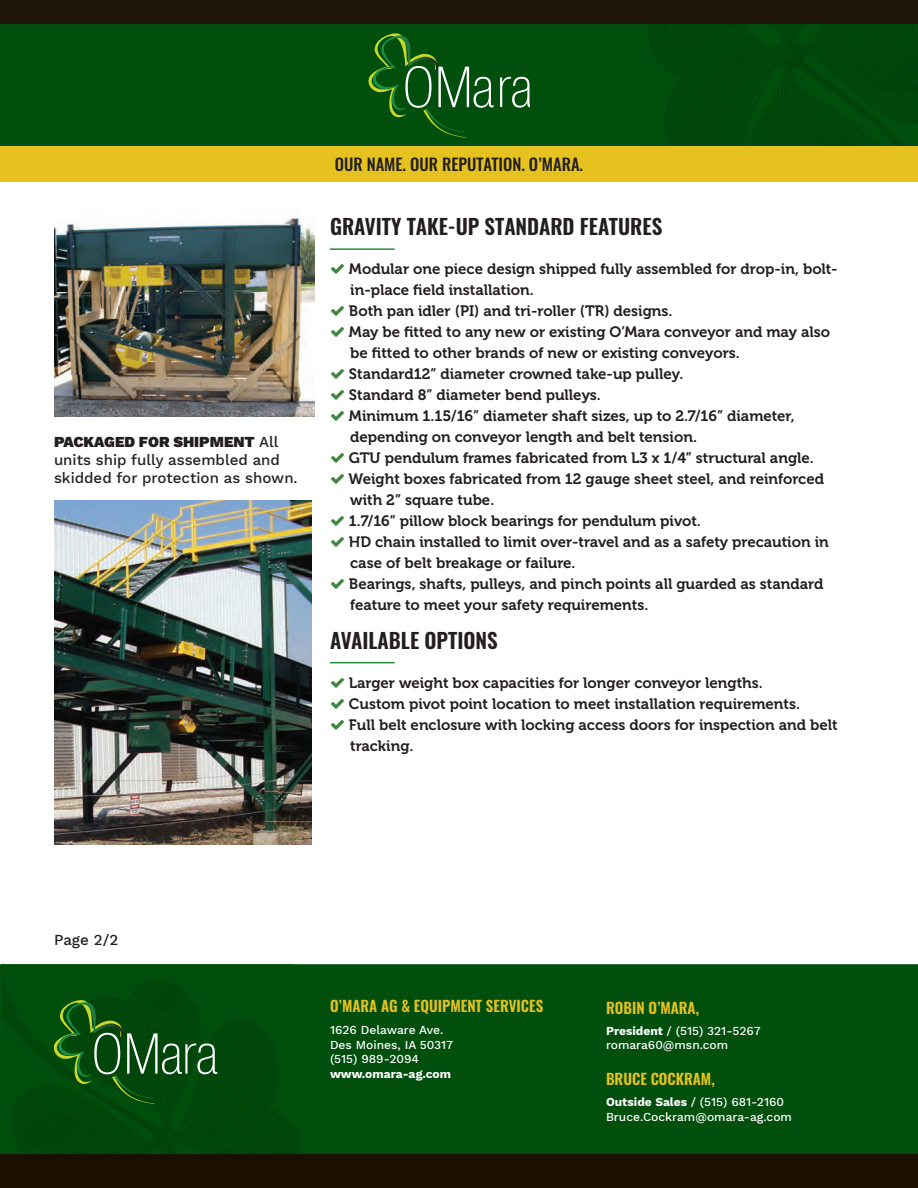
<style>
.page{position:relative;width:918px;height:1188px;background:#fff}
.page>*{position:absolute;margin:0;border:0;box-sizing:border-box;transform-origin:0 0}
.t1{font:600 21px "Oswald";color:#231f20}
.t2{font:500 16.5px "Oswald";color:#231f20}
.t3{font:15px "Museo 700";color:#231f20}
.t4{font:500 15px/18px "Work Sans";color:#231f20}
.t5{font:600 15px "Oswald";color:#e4c120}
.t6{font:500 12px/14.4px "Work Sans";color:#fff}
.t7{font:700 12px "Work Sans";color:#fff}
.s1{font-weight:900}
.s2{font-weight:700}
</style>
<div class="page">
<div style="left:0;top:24px;width:643px;height:122px;background:#004f0d"></div>
<div style="left:643px;top:24px;width:275px;height:122px;background:#00470b"></div>
<div style="left:0;top:0;width:918px;height:24px;background:#1f140a"></div>
<div style="left:0;top:146px;width:918px;height:35px;background:#e6c221"></div>
<svg style="left:500px;top:77px;width:29px;height:31px"></svg>
<svg style="left:367px;top:33px;width:127px;height:105px"></svg>
<div style="left:0;top:964px;width:918px;height:190px;background:#004f0d"></div>
<img style="left:2px;top:964px;width:300px;height:190px">
<div style="left:0;top:1154px;width:918px;height:34px;background:#1c0f00"></div>
<svg style="left:54px;top:1000px;width:163px;height:103px"></svg>
<hr style="left:330px;top:248px;width:65px;height:2px;background:#268f3b">
<hr style="left:330px;top:662px;width:65px;height:1px;background:#268f3b">
<img style="left:54px;top:216px;width:261px;height:200px">
<img style="left:54px;top:501px;width:258px;height:344px">
<p class="t4" style="left:54px;top:433px;width:245px"><span class="s1">PACKAGED FOR SHIPMENT</span> All units ship fully assembled and skidded for protection as shown.</p>
<p class="t2" style="left:335px;top:156px;width:250px">OUR NAME. OUR REPUTATION. O’MARA.</p>
<p class="t1" style="left:330px;top:215px;width:334px">GRAVITY TAKE-UP STANDARD FEATURES</p>
<p class="t3" style="left:349px;top:260px;width:490px">Modular one piece design shipped fully assembled for drop-in, bolt-</p>
<p class="t3" style="left:350px;top:281px;width:185px">in-place field installation.</p>
<p class="t3" style="left:349px;top:302px;width:325px">Both pan idler (PI) and tri-roller (TR) designs.</p>
<p class="t3" style="left:349px;top:323px;width:483px">May be fitted to any new or existing O’Mara conveyor and may also</p>
<p class="t3" style="left:350px;top:344px;width:391px">be fitted to other brands of new or existing conveyors.</p>
<p class="t3" style="left:349px;top:365px;width:336px">Standard12” diameter crowned take-up pulley.</p>
<p class="t3" style="left:349px;top:386px;width:253px">Standard 8” diameter bend pulleys.</p>
<p class="t3" style="left:349px;top:407px;width:447px">Minimum 1.15/16” diameter shaft sizes, up to 2.7/16” diameter,</p>
<p class="t3" style="left:350px;top:428px;width:348px">depending on conveyor length and belt tension.</p>
<p class="t3" style="left:349px;top:449px;width:466px">GTU pendulum frames fabricated from L3 x 1/4” structural angle.</p>
<p class="t3" style="left:349px;top:470px;width:477px">Weight boxes fabricated from 12 gauge sheet steel, and reinforced</p>
<p class="t3" style="left:350px;top:491px;width:146px">with 2” square tube.</p>
<p class="t3" style="left:349px;top:512px;width:353px">1.7/16” pillow block bearings for pendulum pivot.</p>
<p class="t3" style="left:349px;top:533px;width:481px">HD chain installed to limit over-travel and as a safety precaution in</p>
<p class="t3" style="left:350px;top:554px;width:227px">case of belt breakage or failure.</p>
<p class="t3" style="left:349px;top:575px;width:476px">Bearings, shafts, pulleys, and pinch points all guarded as standard</p>
<p class="t3" style="left:350px;top:596px;width:300px">feature to meet your safety requirements.</p>
<p class="t1" style="left:330px;top:630px;width:169px">AVAILABLE OPTIONS</p>
<p class="t3" style="left:349px;top:675px;width:416px">Larger weight box capacities for longer conveyor lengths.</p>
<p class="t3" style="left:349px;top:696px;width:453px">Custom pivot point location to meet installation requirements.</p>
<p class="t3" style="left:349px;top:717px;width:490px">Full belt enclosure with locking access doors for inspection and belt</p>
<p class="t3" style="left:350px;top:738px;width:65px">tracking.</p>
<p class="t4" style="left:54px;top:932px;width:66px">Page 2/2</p>
<p class="t5" style="left:330px;top:998px;width:215px">O’MARA AG &amp; EQUIPMENT SERVICES</p>
<p class="t6" style="left:330px;top:1024px;width:125px">1626 Delaware Ave.<br>Des Moines, IA 50317 (515) 989-2094</p>
<p class="t7" style="left:330px;top:1067px;width:123px">www.omara-ag.com</p>
<p class="t5" style="left:606px;top:1000px;width:95px">ROBIN O’MARA,</p>
<p class="t6" style="left:606px;top:1024px;width:156px"><span class="s2">President</span> / (515) 321-5267 romara60@msn.com</p>
<p class="t5" style="left:606px;top:1071px;width:110px">BRUCE COCKRAM,</p>
<p class="t6" style="left:606px;top:1096px;width:188px"><span class="s2">Outside Sales</span> / (515) 681-2160<br>Bruce.Cockram@omara-ag.com</p>
</div>
